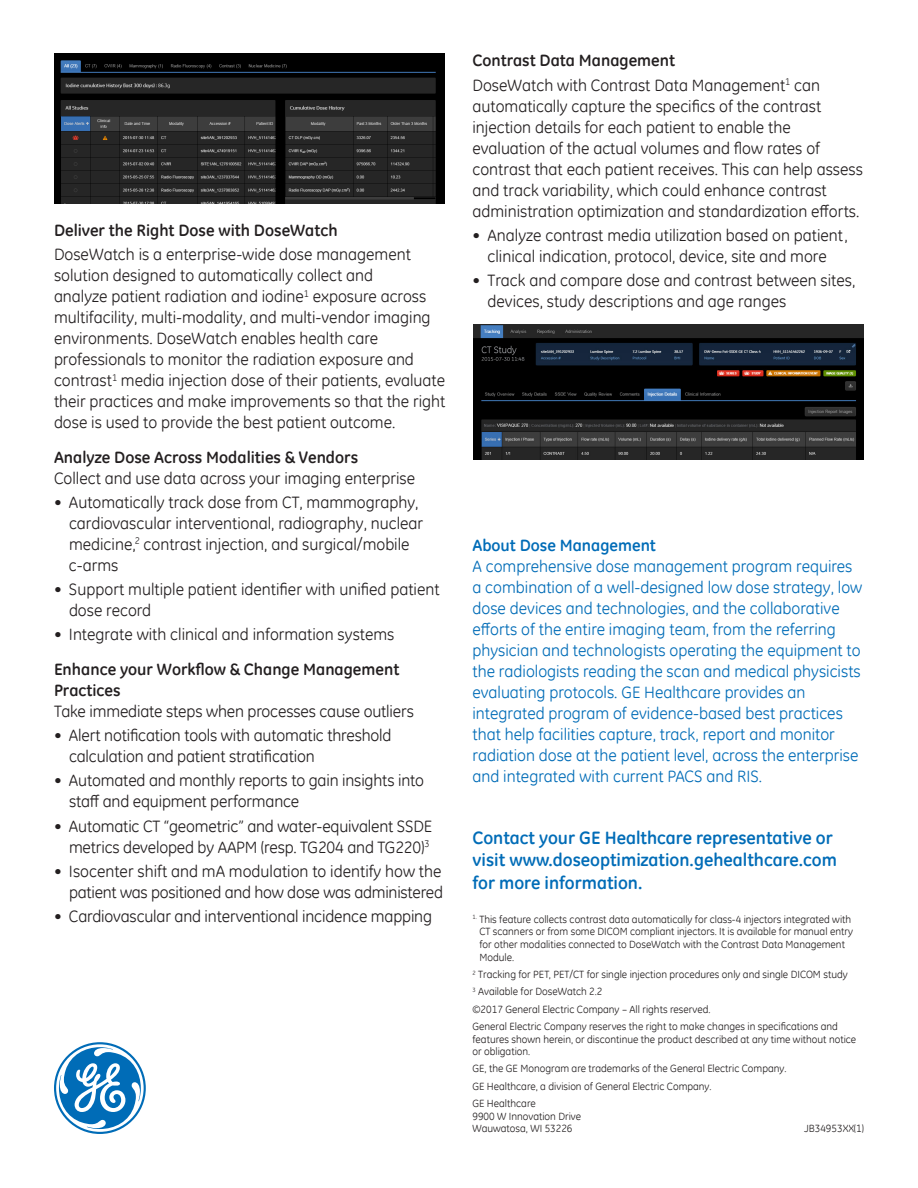
<style>
.page{position:relative;width:918px;height:1188px;background:#fff}
.page>*{position:absolute;margin:0;border:0;box-sizing:border-box;transform-origin:0 0}
.Interior_Body_Header{font:700 18px/22.5px "GE Inspira";color:#006cb7}
.Sell_Sheet_Case_Stud{font:16.5px/21px "GE Inspira";color:#231f20}
.Sell_Sheet_Case_Stud-2{font:16.5px/21px "GE Inspira";color:#006cb7}
.Sell_Sheet_Case_Stud-3{font:700 16.5px "GE Inspira";color:#231f20}
.Sell_Sheet_Case_Stud-4{font:700 16.5px "GE Inspira";color:#006cb7}
.t1{font:10.5px/12.8px "GE Inspira";color:#231f20}
</style>
<div class="page">
<img style="left:54px;top:54px;width:391px;height:149px">
<img style="left:473px;top:324px;width:391px;height:136px">
<svg style="left:54px;top:1042px;width:92px;height:92px"></svg>
<p class="Sell_Sheet_Case_Stud-3" style="left:54px;top:220px;width:285px">Deliver the Right Dose with DoseWatch</p>
<p class="Sell_Sheet_Case_Stud" style="left:54px;top:244px;width:393px">DoseWatch is a enterprise-wide dose management solution designed to automatically collect and<br>analyze patient radiation and iodine<sup>1</sup> exposure across multifacility, multi-modality, and multi-vendor imaging environments. DoseWatch enables health care professionals to monitor the radiation exposure and contrast<sup>1</sup> media injection dose of their patients, evaluate their practices and make improvements so that the right dose is used to provide the best patient outcome.</p>
<p class="Sell_Sheet_Case_Stud-3" style="left:54px;top:446px;width:306px">Analyze Dose Across Modalities &amp; Vendors</p>
<p class="Sell_Sheet_Case_Stud" style="left:54px;top:467px;width:363px">Collect and use data across your imaging enterprise</p>
<p class="Sell_Sheet_Case_Stud" style="left:69px;top:491px;width:356px;text-indent:-15px">• Automatically track dose from CT, mammography, cardiovascular interventional, radiography, nuclear medicine,<sup>2</sup> contrast injection, and surgical/mobile c-arms</p>
<p class="Sell_Sheet_Case_Stud" style="left:69px;top:579px;width:372px;text-indent:-15px">• Support multiple patient identifier with unified patient dose record</p>
<p class="Sell_Sheet_Case_Stud" style="left:54px;top:624px;width:342px">• Integrate with clinical and information systems</p>
<p class="Sell_Sheet_Case_Stud-3" style="left:54px;top:658px;width:347px">Enhance your Workflow &amp; Change Management</p>
<p class="Sell_Sheet_Case_Stud-3" style="left:54px;top:679px;width:68px">Practices</p>
<p class="Sell_Sheet_Case_Stud" style="left:54px;top:700px;width:361px">Take immediate steps when processes cause outliers</p>
<p class="Sell_Sheet_Case_Stud" style="left:69px;top:725px;width:324px;text-indent:-15px">• Alert notification tools with automatic threshold calculation and patient stratification</p>
<p class="Sell_Sheet_Case_Stud" style="left:69px;top:770px;width:357px;text-indent:-15px">• Automated and monthly reports to gain insights into staff and equipment performance</p>
<p class="Sell_Sheet_Case_Stud" style="left:54px;top:815px;width:380px;text-align:right">• Automatic CT “geometric” and water-equivalent SSDE metrics developed by AAPM (resp. TG204 and TG220)<sup>3</sup></p>
<p class="Sell_Sheet_Case_Stud" style="left:54px;top:860px;width:391px;text-align:right">• Isocenter shift and mA modulation to identify how the patient was positioned and how dose was administered</p>
<p class="Sell_Sheet_Case_Stud" style="left:54px;top:905px;width:380px">• Cardiovascular and interventional incidence mapping</p>
<p class="Sell_Sheet_Case_Stud-3" style="left:472px;top:50px;width:204px">Contrast Data Management</p>
<p class="Sell_Sheet_Case_Stud" style="left:472px;top:74px;width:392px">DoseWatch with Contrast Data Management<sup>1</sup> can automatically capture the specifics of the contrast injection details for each patient to enable the evaluation of the actual volumes and flow rates of contrast that each patient receives. This can help assess and track variability, which could enhance contrast administration optimization and standardization efforts.</p>
<p class="Sell_Sheet_Case_Stud" style="left:472px;top:224px;width:377px;text-align:center">• Analyze contrast media utilization based on patient, clinical indication, protocol, device, site and more</p>
<p class="Sell_Sheet_Case_Stud" style="left:488px;top:270px;width:369px;text-indent:-15px">• Track and compare dose and contrast between sites, devices, study descriptions and age ranges</p>
<p class="Sell_Sheet_Case_Stud-4" style="left:473px;top:534px;width:185px">About Dose Management</p>
<p class="Sell_Sheet_Case_Stud-2" style="left:473px;top:555px;width:391px">A comprehensive dose management program requires a combination of a well-designed low dose strategy, low dose devices and technologies, and the collaborative efforts of the entire imaging team, from the referring physician and technologists operating the equipment to the radiologists reading the scan and medical physicists evaluating protocols. GE Healthcare provides an integrated program of evidence-based best practices that help facilities capture, track, report and monitor radiation dose at the patient level, across the enterprise and integrated with current PACS and RIS.</p>
<p class="Interior_Body_Header" style="left:472px;top:826px;width:366px">Contact your GE Healthcare representative or visit www.doseoptimization.gehealthcare.com for more information.</p>
<p class="t1" style="left:479px;top:912px;width:375px;text-indent:-7px"><sup>1.</sup> This feature collects contrast data automatically for class-4 injectors integrated with CT scanners or from some DICOM compliant injectors. It is available for manual entry for other modalities connected to DoseWatch with the Contrast Data Management Module.</p>
<p class="t1" style="left:472px;top:968px;width:377px"><sup>2</sup> Tracking for PET, PET/CT for single injection procedures only and single DICOM study</p>
<p class="t1" style="left:472px;top:985px;width:131px"><sup>3</sup> Available for DoseWatch 2.2</p>
<p class="t1" style="left:472px;top:1002px;width:240px">©2017 General Electric Company – All rights reserved.</p>
<p class="t1" style="left:472px;top:1020px;width:385px">General Electric Company reserves the right to make changes in specifications and features shown herein, or discontinue the product described at any time without notice or obligation.</p>
<p class="t1" style="left:472px;top:1062px;width:316px">GE, the GE Monogram are trademarks of the General Electric Company.</p>
<p class="t1" style="left:472px;top:1080px;width:241px">GE Healthcare, a division of General Electric Company.</p>
<p class="t1" style="left:472px;top:1097px;width:65px">GE Healthcare</p>
<p class="t1" style="left:472px;top:1110px;width:110px">9900 W Innovation Drive</p>
<p class="t1" style="left:472px;top:1122px;width:102px">Wauwatosa, WI 53226</p>
<p class="t1" style="left:804px;top:1122px;width:61px">JB34953XX(1)</p>
</div>
